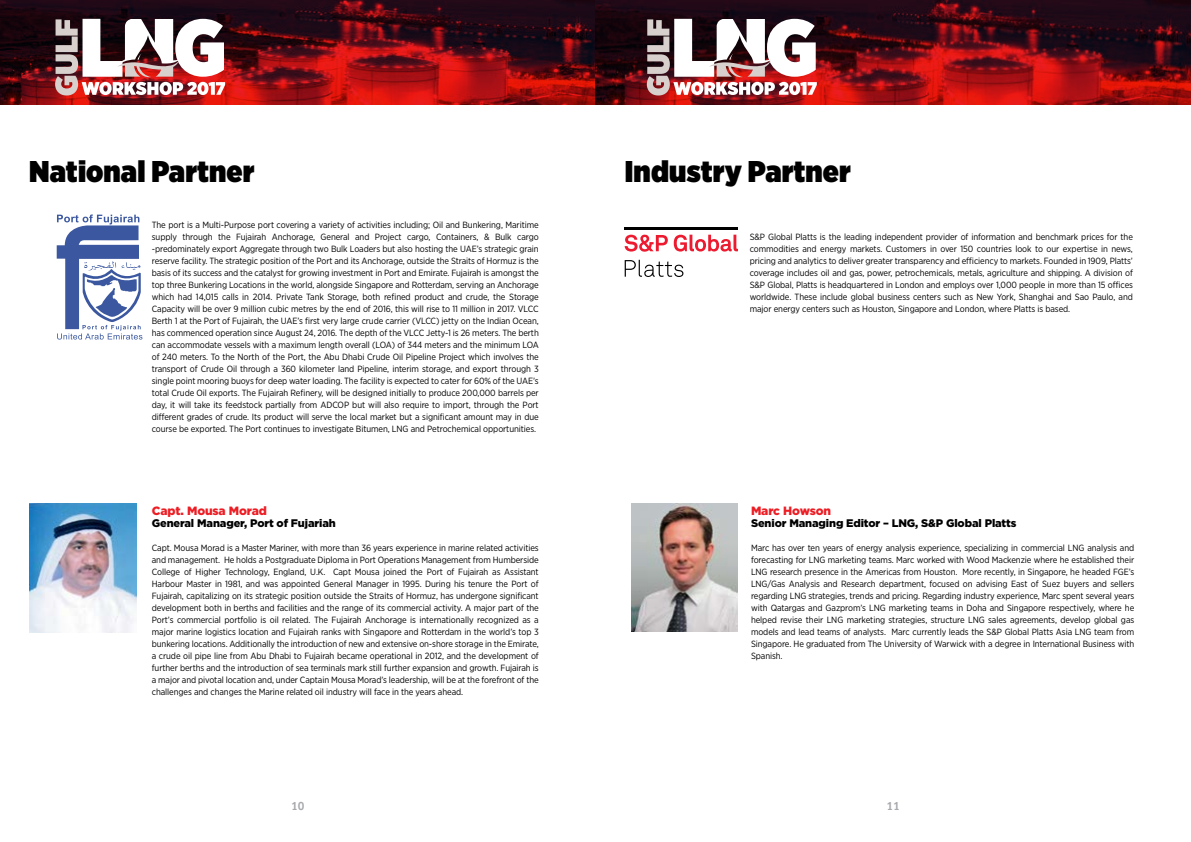
<style>
.page{position:relative;width:1191px;height:842px;background:#fff}
.page>*{position:absolute;margin:0;border:0;box-sizing:border-box;transform-origin:0 0}
.t1{font:900 30px "Gotham Narrow";letter-spacing:.005em;color:#000}
.t2{font:900 12px "Gotham";letter-spacing:-.01em;color:#ed1d24}
.t3{font:700 12px "Officina Sans Std";color:#a7a9ac}
.t4{font:900 11px "Gotham";letter-spacing:-.01em;color:#000}
.t5{font:9px/12px "Gotham Narrow";letter-spacing:-.01em;color:#000;text-align:justify}
</style>
<div class="page">
<svg style="left:57px;top:214px;width:85px;height:126px"></svg>
<svg style="left:624px;top:260px;width:59px;height:17px"></svg>
<svg style="left:624px;top:234px;width:44px;height:18px"></svg>
<svg style="left:674px;top:234px;width:64px;height:18px"></svg>
<hr style="left:624px;top:227px;width:114px;height:3px;background:#000">
<img style="left:631px;top:504px;width:106px;height:127px">
<img style="left:30px;top:504px;width:106px;height:128px">
<img style="left:0;top:0;width:595px;height:105px">
<svg style="left:55px;top:19px;width:170px;height:76px"></svg>
<img style="left:596px;top:0;width:595px;height:105px">
<svg style="left:647px;top:19px;width:170px;height:76px"></svg>
<h1 class="t1" style="left:29px;top:151px;width:227px">National Partner</h1>
<h1 class="t1" style="left:624px;top:151px;width:228px">Industry Partner</h1>
<p class="t5" style="left:152px;top:219px;width:388px">The port is a Multi-Purpose port covering a variety of activities including; Oil and Bunkering, Maritime supply through the Fujairah Anchorage, General and Project cargo, Containers, &amp; Bulk cargo -predominately export Aggregate through two Bulk Loaders but also hosting the UAE’s strategic grain reserve facility. The strategic position of the Port and its Anchorage, outside the Straits of Hormuz is the basis of its success and the catalyst for growing investment in Port and Emirate. Fujairah is amongst the top three Bunkering Locations in the world, alongside Singapore and Rotterdam, serving an Anchorage which had 14,015 calls in 2014. Private Tank Storage, both refined product and crude, the Storage Capacity will be over 9 million cubic metres by the end of 2016, this will rise to 11 million in 2017. VLCC Berth 1 at the Port of Fujairah, the UAE’s first very large crude carrier (VLCC) jetty on the Indian Ocean, has commenced operation since August 24, 2016. The depth of the VLCC Jetty-1 is 26 meters. The berth can accommodate vessels with a maximum length overall (LOA) of 344 meters and the minimum LOA of 240 meters. To the North of the Port, the Abu Dhabi Crude Oil Pipeline Project which involves the transport of Crude Oil through a 360 kilometer land Pipeline, interim storage, and export through 3 single point mooring buoys for deep water loading. The facility is expected to cater for 60% of the UAE’s total Crude Oil exports. The Fujairah Refinery, will be designed initially to produce 200,000 barrels per day, it will take its feedstock partially from ADCOP but will also require to import, through the Port different grades of crude. Its product will serve the local market but a significant amount may in due course be exported. The Port continues to investigate Bitumen, LNG and Petrochemical opportunities.</p>
<h2 class="t2" style="left:152px;top:502px;width:116px">Capt. Mousa Morad</h2>
<p class="t4" style="left:152px;top:515px;width:185px">General Manager, Port of Fujariah</p>
<p class="t5" style="left:152px;top:541px;width:388px">Capt. Mousa Morad is a Master Mariner, with more than 36 years experience in marine related activities and management. He holds a Postgraduate Diploma in Port Operations Management from Humberside College of Higher Technology, England, U.K. Capt Mousa joined the Port of Fujairah as Assistant Harbour Master in 1981, and was appointed General Manager in 1995. During his tenure the Port of Fujairah, capitalizing on its strategic position outside the Straits of Hormuz, has undergone significant development both in berths and facilities and the range of its commercial activity. A major part of the Port’s commercial portfolio is oil related. The Fujairah Anchorage is internationally recognized as a major marine logistics location and Fujairah ranks with Singapore and Rotterdam in the world’s top 3 bunkering locations. Additionally the introduction of new and extensive on-shore storage in the Emirate, a crude oil pipe line from Abu Dhabi to Fujairah became operational in 2012, and the development of further berths and the introduction of sea terminals mark still further expansion and growth. Fujairah is a major and pivotal location and, under Captain Mousa Morad’s leadership, will be at the forefront of the challenges and changes the Marine related oil industry will face in the years ahead.</p>
<h2 class="t3" style="left:291px;top:798px;width:15px">10</h2>
<p class="t5" style="left:749px;top:231px;width:385px">S&amp;P Global Platts is the leading independent provider of information and benchmark prices for the commodities and energy markets. Customers in over 150 countries look to our expertise in news, pricing and analytics to deliver greater transparency and efficiency to markets. Founded in 1909, Platts’ coverage includes oil and gas, power, petrochemicals, metals, agriculture and shipping. A division of S&amp;P Global, Platts is headquartered in London and employs over 1,000 people in more than 15 offices worldwide. These include global business centers such as New York, Shanghai and Sao Paulo, and major energy centers such as Houston, Singapore and London, where Platts is based.</p>
<h2 class="t2" style="left:751px;top:502px;width:82px">Marc Howson</h2>
<p class="t4" style="left:751px;top:515px;width:267px">Senior Managing Editor – LNG, S&amp;P Global Platts</p>
<p class="t5" style="left:751px;top:541px;width:385px">Marc has over ten years of energy analysis experience, specializing in commercial LNG analysis and forecasting for LNG marketing teams. Marc worked with Wood Mackenzie where he established their LNG research presence in the Americas from Houston. More recently, in Singapore, he headed FGE’s LNG/Gas Analysis and Research department, focused on advising East of Suez buyers and sellers regarding LNG strategies, trends and pricing. Regarding industry experience, Marc spent several years with Qatargas and Gazprom’s LNG marketing teams in Doha and Singapore respectively, where he helped revise their LNG marketing strategies, structure LNG sales agreements, develop global gas models and lead teams of analysts. Marc currently leads the S&amp;P Global Platts Asia LNG team from Singapore. He graduated from The University of Warwick with a degree in International Business with Spanish.</p>
<h2 class="t3" style="left:886px;top:798px;width:15px">11</h2>
</div>
